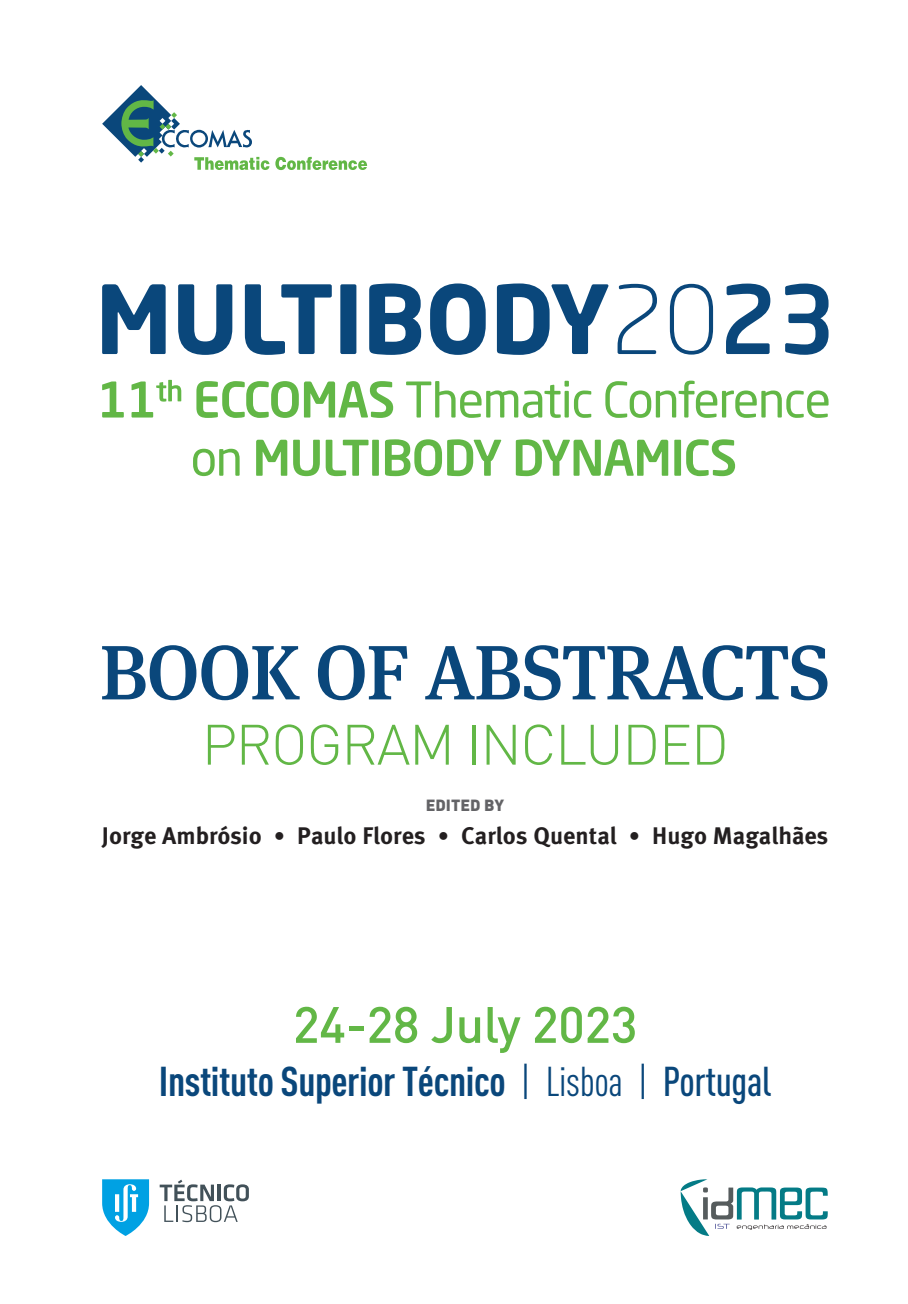
<style>
.page{position:relative;width:908px;height:1304px;background:#fff}
.page>*{position:absolute;margin:0;border:0;box-sizing:border-box;transform-origin:0 0}
.t1{font:500 77px "Meta Serif Pro";letter-spacing:-.02em;color:#0a477b}
.t2{font:300 56px "DIN Pro";letter-spacing:-.025em;color:#62b746}
.t3{font:500 50.2px "DIN Pro";letter-spacing:-.01em;color:#62b746}
.t4{font:700 41.2px "DIN Cond";letter-spacing:-.01em;color:#0a477b}
.t5{font:700 24px "FF Meta Pro";color:#231f20}
.t6{font:900 16px "DIN";color:#636366}
.s1{font-family:"Gill Sans"}
.s2{font-weight:400}
.s3{font-weight:500}
</style>
<div class="page">
<svg style="left:160px;top:1180px;width:89px;height:42px"></svg>
<svg style="left:102px;top:1179px;width:47px;height:57px"></svg>
<svg style="left:680px;top:1179px;width:147px;height:57px"></svg>
<svg style="left:102px;top:283px;width:726px;height:72px"></svg>
<svg style="left:193px;top:439px;width:541px;height:37px"></svg>
<svg style="left:102px;top:380px;width:726px;height:38px"></svg>
<svg style="left:275px;top:157px;width:92px;height:13px"></svg>
<svg style="left:102px;top:85px;width:167px;height:85px"></svg>
<h1 class="t1" style="left:100px;top:614px;width:732px">BOOK OF ABSTRACTS</h1>
<h2 class="t2" style="left:201px;top:706px;width:528px">PROGRAM INCLUDED</h2>
<p class="t6" style="left:425px;top:794px;width:80px">EDITED BY</p>
<p class="t5" style="left:102px;top:817px;width:727px">Jorge Ambrósio <span class="s1">•</span> Paulo Flores <span class="s1">•</span> Carlos Quental <span class="s1">•</span> Hugo Magalhães</p>
<h3 class="t3" style="left:293px;top:991px;width:346px">24-28 July 2023</h3>
<h3 class="t4" style="left:159px;top:1056px;width:614px">Instituto Superior Técnico <span class="s2">| Lisboa |</span> <span class="s3">Portugal</span></h3>
</div>
